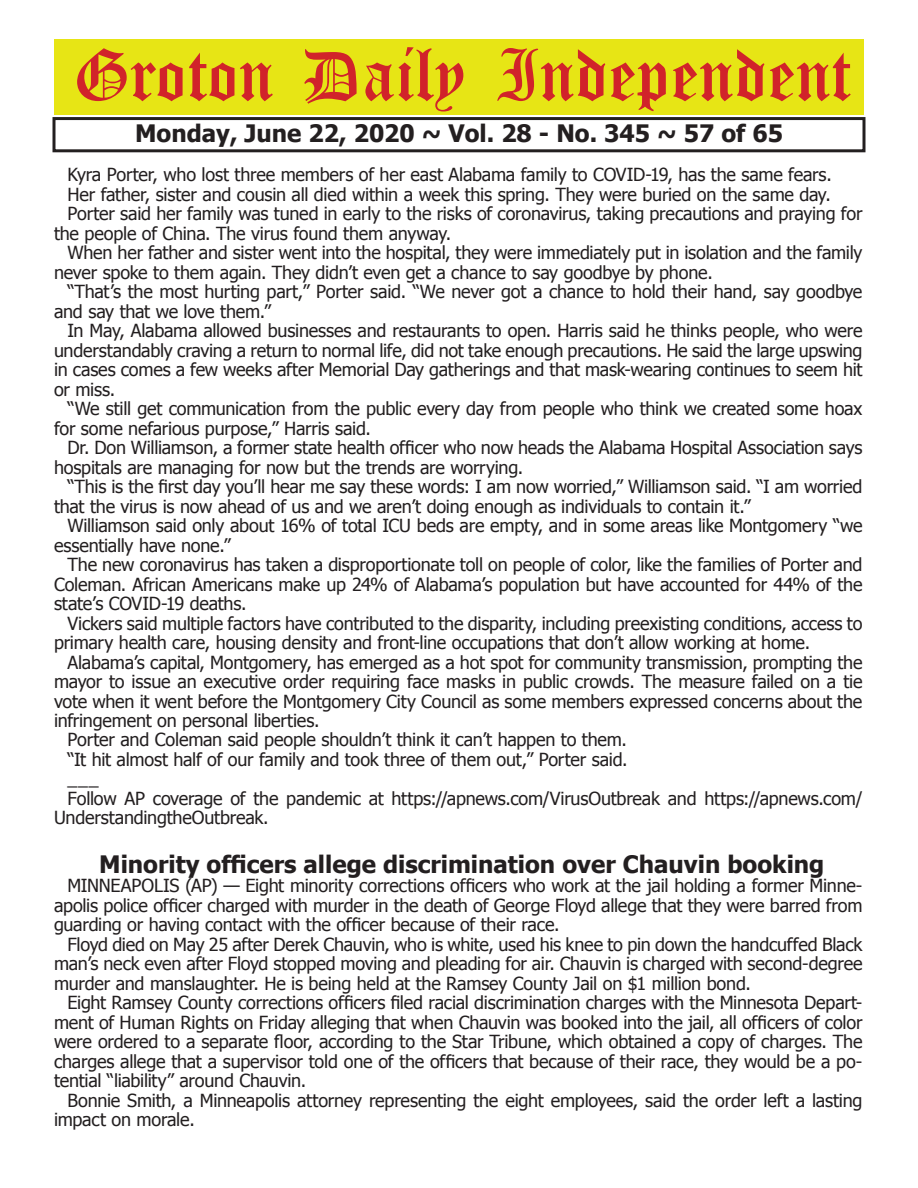
<style>
.page{position:relative;width:918px;height:1188px;background:#fff}
.page>*{position:absolute;margin:0;border:0;box-sizing:border-box;transform-origin:0 0}
.t1{font:54px "Old English Five";color:#d1232a}
.t2{font:700 24px "Tahoma";color:#231f20}
.t3{font:18px/19.5px "Tahoma";letter-spacing:-.01em;color:#231f20;text-align:justify}
</style>
<div class="page">
<div style="left:52px;top:117px;width:814px;height:35px;border:3px solid #231f20"></div>
<div style="left:54px;top:40px;width:810px;height:75px;background:#e7e515"></div>
<h1 class="t1" style="left:73px;top:50px;width:779px">Groton Daily Independent</h1>
<h2 class="t2" style="left:135px;top:116px;width:649px">Monday, June 22, 2020 ~ Vol. 28 - No. 345 ~ 57 of 65</h2>
<p class="t3" style="left:68px;top:164px;width:766px">Kyra Porter, who lost three members of her east Alabama family to COVID-19, has the same fears.</p>
<p class="t3" style="left:68px;top:184px;width:765px">Her father, sister and cousin all died within a week this spring. They were buried on the same day.</p>
<p class="t3" style="left:68px;top:203px;width:796px">Porter said her family was tuned in early to the risks of coronavirus, taking precautions and praying for</p>
<p class="t3" style="left:54px;top:223px;width:399px">the people of China. The virus found them anyway.</p>
<p class="t3" style="left:68px;top:242px;width:797px">When her father and sister went into the hospital, they were immediately put in isolation and the family</p>
<p class="t3" style="left:54px;top:262px;width:660px">never spoke to them again. They didn’t even get a chance to say goodbye by phone.</p>
<p class="t3" style="left:68px;top:281px;width:796px">“That’s the most hurting part,” Porter said. “We never got a chance to hold their hand, say goodbye</p>
<p class="t3" style="left:54px;top:301px;width:219px">and say that we love them.”</p>
<p class="t3" style="left:68px;top:320px;width:796px">In May, Alabama allowed businesses and restaurants to open. Harris said he thinks people, who were</p>
<p class="t3" style="left:54px;top:339px;width:810px">understandably craving a return to normal life, did not take enough precautions. He said the large upswing</p>
<p class="t3" style="left:54px;top:359px;width:810px">in cases comes a few weeks after Memorial Day gatherings and that mask-wearing continues to seem hit</p>
<p class="t3" style="left:54px;top:378px;width:63px">or miss.</p>
<p class="t3" style="left:68px;top:398px;width:796px">“We still get communication from the public every day from people who think we created some hoax</p>
<p class="t3" style="left:54px;top:417px;width:318px">for some nefarious purpose,” Harris said.</p>
<p class="t3" style="left:68px;top:437px;width:797px">Dr. Don Williamson, a former state health officer who now heads the Alabama Hospital Association says</p>
<p class="t3" style="left:54px;top:456px;width:471px">hospitals are managing for now but the trends are worrying.</p>
<p class="t3" style="left:68px;top:476px;width:796px">“This is the first day you’ll hear me say these words: I am now worried,” Williamson said. “I am worried</p>
<p class="t3" style="left:54px;top:495px;width:698px">that the virus is now ahead of us and we aren’t doing enough as individuals to contain it.”</p>
<p class="t3" style="left:68px;top:515px;width:797px">Williamson said only about 16% of total ICU beds are empty, and in some areas like Montgomery “we</p>
<p class="t3" style="left:54px;top:534px;width:178px">essentially have none.”</p>
<p class="t3" style="left:68px;top:554px;width:797px">The new coronavirus has taken a disproportionate toll on people of color, like the families of Porter and</p>
<p class="t3" style="left:54px;top:573px;width:810px">Coleman. African Americans make up 24% of Alabama’s population but have accounted for 44% of the</p>
<p class="t3" style="left:54px;top:593px;width:194px">state’s COVID-19 deaths.</p>
<p class="t3" style="left:68px;top:612px;width:796px">Vickers said multiple factors have contributed to the disparity, including preexisting conditions, access to</p>
<p class="t3" style="left:54px;top:632px;width:758px">primary health care, housing density and front-line occupations that don’t allow working at home.</p>
<p class="t3" style="left:68px;top:651px;width:796px">Alabama’s capital, Montgomery, has emerged as a hot spot for community transmission, prompting the</p>
<p class="t3" style="left:54px;top:671px;width:810px">mayor to issue an executive order requiring face masks in public crowds. The measure failed on a tie</p>
<p class="t3" style="left:54px;top:690px;width:810px">vote when it went before the Montgomery City Council as some members expressed concerns about the</p>
<p class="t3" style="left:54px;top:710px;width:267px">infringement on personal liberties.</p>
<p class="t3" style="left:68px;top:729px;width:561px">Porter and Coleman said people shouldn’t think it can’t happen to them.</p>
<p class="t3" style="left:68px;top:749px;width:562px">“It hit almost half of our family and took three of them out,” Porter said.</p>
<p class="t3" style="left:68px;top:768px;width:33px">___</p>
<p class="t3" style="left:68px;top:788px;width:797px">Follow AP coverage of the pandemic at https://apnews.com/VirusOutbreak and https://apnews.com/</p>
<p class="t3" style="left:54px;top:807px;width:216px">UnderstandingtheOutbreak.</p>
<h2 class="t2" style="left:99px;top:847px;width:727px">Minority officers allege discrimination over Chauvin booking</h2>
<p class="t3" style="left:54px;top:875px;width:810px;text-indent:14px">MINNEAPOLIS (AP) — Eight minority corrections officers who work at the jail holding a former Minne&shy;apolis police officer charged with murder in the death of George Floyd allege that they were barred from guarding or having contact with the officer because of their race.</p>
<p class="t3" style="left:54px;top:934px;width:810px;text-indent:14px">Floyd died on May 25 after Derek Chauvin, who is white, used his knee to pin down the handcuffed Black man’s neck even after Floyd stopped moving and pleading for air. Chauvin is charged with second-degree murder and manslaughter. He is being held at the Ramsey County Jail on $1 million bond.</p>
<p class="t3" style="left:54px;top:992px;width:810px;text-indent:14px">Eight Ramsey County corrections officers filed racial discrimination charges with the Minnesota Depart&shy;ment of Human Rights on Friday alleging that when Chauvin was booked into the jail, all officers of color were ordered to a separate floor, according to the Star Tribune, which obtained a copy of charges. The charges allege that a supervisor told one of the officers that because of their race, they would be a po&shy;tential “liability” around Chauvin.</p>
<p class="t3" style="left:54px;top:1090px;width:810px;text-indent:14px">Bonnie Smith, a Minneapolis attorney representing the eight employees, said the order left a lasting impact on morale.</p>
</div>
